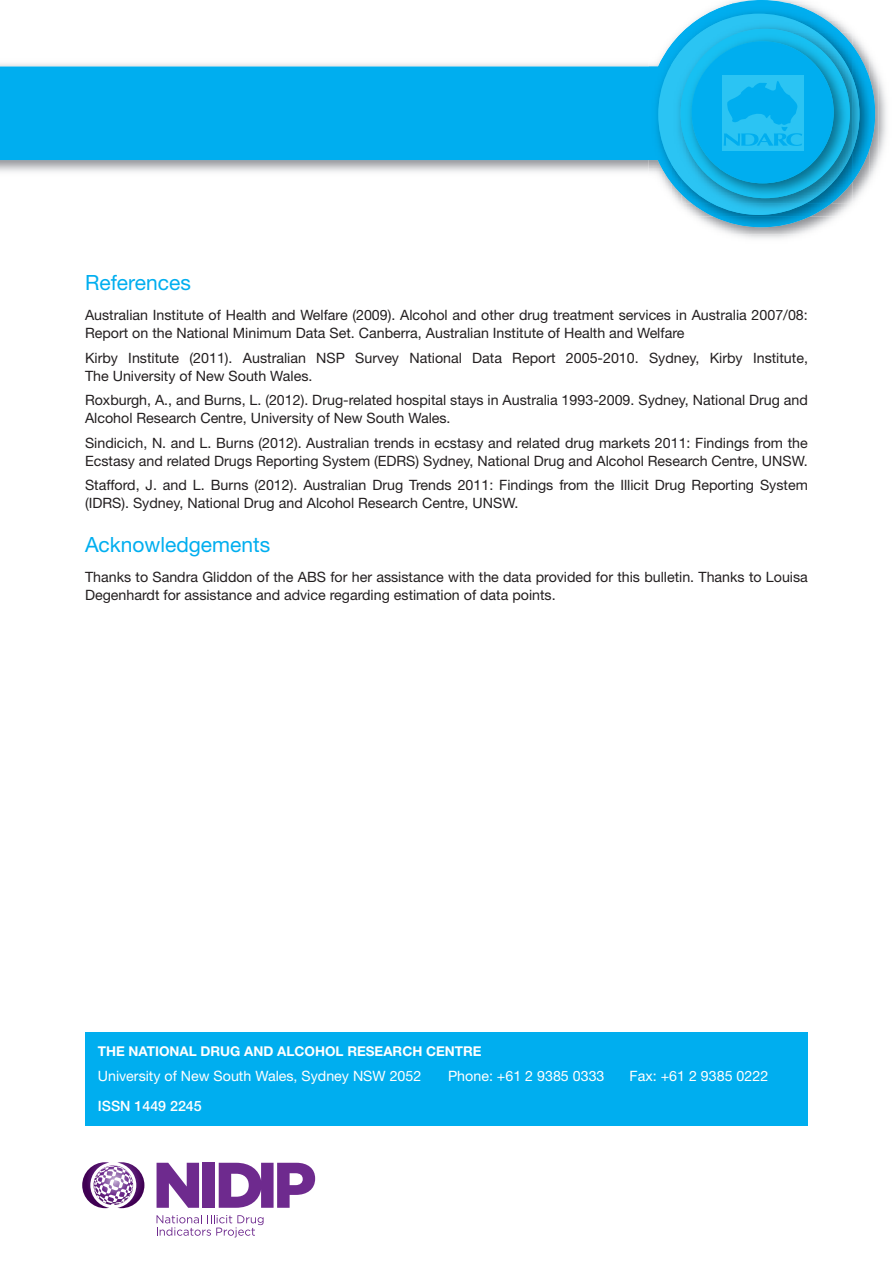
<style>
.page{position:relative;width:893px;height:1263px;background:#fff}
.page>*{position:absolute;margin:0;border:0;box-sizing:border-box;transform-origin:0 0}
._01__Header_1{font:21px "Helvetica Neue LT";color:#00aeef}
._02__Body{font:14.25px/18px "Helvetica Neue LT";color:#231f20}
._02__Body-2{font:14.25px "Helvetica Neue LT";color:#fff}
._02__Body-3{font:500 14.25px "Helvetica Neue LT";color:#fff}
._01__Header_2{font:700 13.5px "Helvetica Neue LT";color:#fff}
</style>
<div class="page">
<svg style="left:0;top:0;width:805px;height:172px;fill:#00aeef"></svg>
<img style="left:713px;top:66px;width:165px;height:169px">
<img style="left:649px;top:4px;width:226px;height:223px">
<div style="left:658px;top:14px;width:201px;height:201px;background:#2bc4f3;border-radius:50%"></div>
<img style="left:671px;top:20px;width:198px;height:197px">
<img style="left:671px;top:20px;width:188px;height:195px">
<img style="left:682px;top:32px;width:171px;height:171px">
<img style="left:682px;top:32px;width:168px;height:166px">
<div style="left:692px;top:41px;width:142px;height:142px;background:#00aeef;border-radius:50%"></div>
<div style="left:722px;top:75px;width:81px;height:75px;background:#2bc4f3"></div>
<svg style="left:724px;top:81px;width:78px;height:65px"></svg>
<div style="left:85px;top:1032px;width:723px;height:93px;background:#00aeef"></div>
<svg style="left:82px;top:1162px;width:62px;height:46px"></svg>
<svg style="left:157px;top:1163px;width:42px;height:45px"></svg>
<div style="left:203px;top:1163px;width:12px;height:45px;background:#6e2a8e"></div>
<svg style="left:219px;top:1163px;width:96px;height:45px"></svg>
<svg style="left:157px;top:1215px;width:107px;height:22px"></svg>
<p class="_01__Header_1" style="left:85px;top:270px;width:107px">References</p>
<p class="_02__Body" style="left:85px;top:306px;width:724px">Australian Institute of Health and Welfare (2009). Alcohol and other drug treatment services in Australia 2007/08:<br>Report on the National Minimum Data Set. Canberra, Australian Institute of Health and Welfare</p>
<p class="_02__Body" style="left:85px;top:349px;width:724px">Kirby Institute (2011). Australian NSP Survey National Data Report 2005-2010. Sydney, Kirby Institute,<br>The University of New South Wales.</p>
<p class="_02__Body" style="left:85px;top:391px;width:724px">Roxburgh, A., and Burns, L. (2012). Drug-related hospital stays in Australia 1993-2009. Sydney, National Drug and<br>Alcohol Research Centre, University of New South Wales.</p>
<p class="_02__Body" style="left:85px;top:433px;width:724px">Sindicich, N. and L. Burns (2012). Australian trends in ecstasy and related drug markets 2011: Findings from the<br>Ecstasy and related Drugs Reporting System (EDRS) Sydney, National Drug and Alcohol Research Centre, UNSW.</p>
<p class="_02__Body" style="left:85px;top:476px;width:724px">Stafford, J. and L. Burns (2012). Australian Drug Trends 2011: Findings from the Illicit Drug Reporting System (IDRS). Sydney, National Drug and Alcohol Research Centre, UNSW.</p>
<p class="_01__Header_1" style="left:85px;top:531px;width:187px">Acknowledgements</p>
<p class="_02__Body" style="left:85px;top:568px;width:724px">Thanks to Sandra Gliddon of the ABS for her assistance with the data provided for this bulletin. Thanks to Louisa<br>Degenhardt for assistance and advice regarding estimation of data points.</p>
<p class="_01__Header_2" style="left:98px;top:1043px;width:385px">THE NATIONAL DRUG AND ALCOHOL RESEARCH CENTRE</p>
<p class="_02__Body-2" style="left:98px;top:1067px;width:325px">University of New South Wales, Sydney NSW 2052</p>
<p class="_02__Body-2" style="left:448px;top:1067px;width:158px">Phone: +61 2 9385 0333</p>
<p class="_02__Body-2" style="left:630px;top:1067px;width:140px">Fax: +61 2 9385 0222</p>
<p class="_02__Body-3" style="left:98px;top:1098px;width:106px">ISSN 1449 2245</p>
</div>
